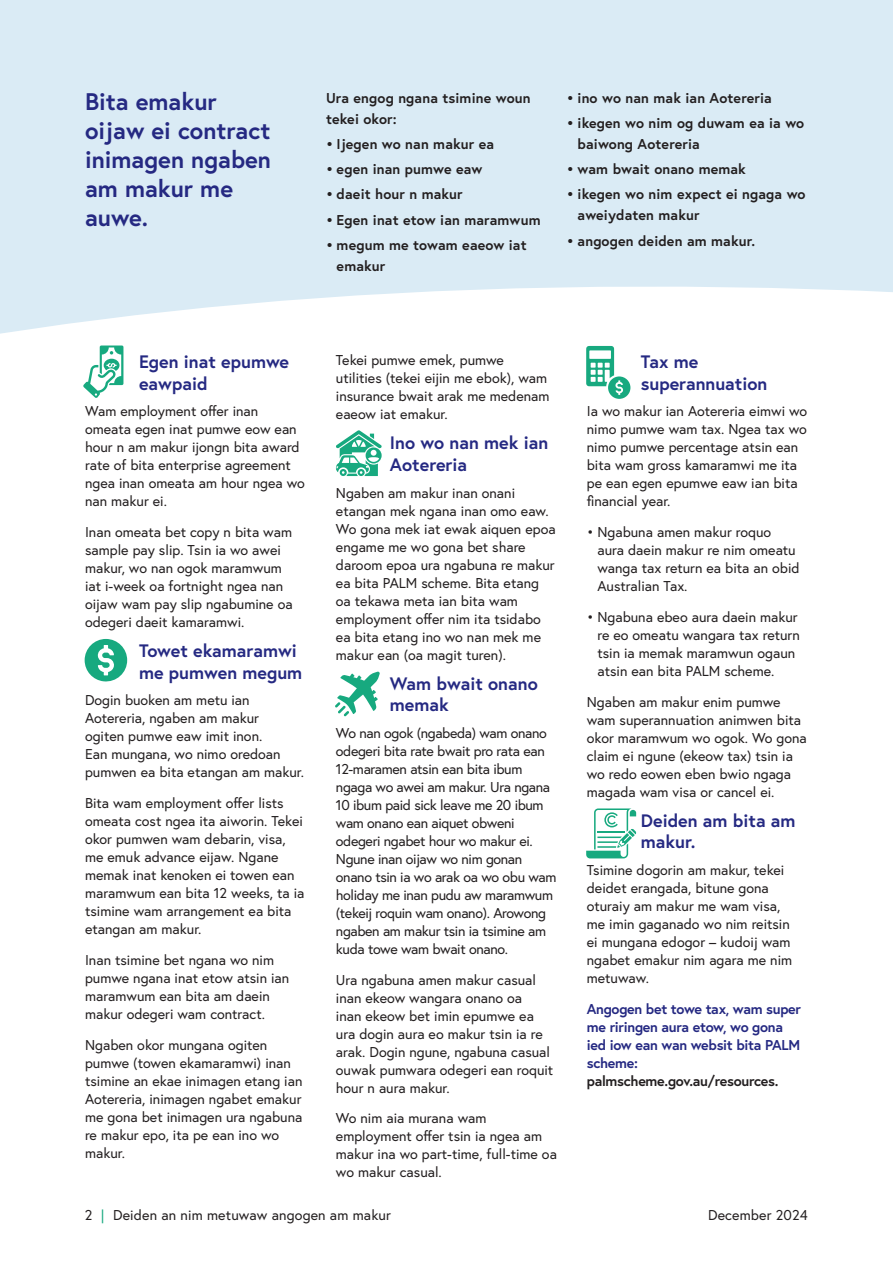
<style>
.page{position:relative;width:893px;height:1263px;background:#fff}
.page>*{position:absolute;margin:0;border:0;box-sizing:border-box;transform-origin:0 0}
.t1{font:700 24px/28.8px "Europa";color:#252982}
.t2{font:700 18px/21.6px "Europa";color:#252982}
.t3{font:14.25px/18px "Europa";color:#231f20}
.t4{font:14.25px/18px "Europa";letter-spacing:-.025em;color:#231f20}
.t5{font:700 14.25px/21px "Europa";letter-spacing:.01em;color:#231f20}
.t6{font:700 14.25px/18px "Europa";letter-spacing:-.02em;color:#252982}
.t7{font:700 14.25px "Europa";letter-spacing:-.02em;color:#231f20}
.s1{color:#17a97f}
</style>
<div class="page">
<svg style="left:0;top:0;width:892px;height:334px;fill:#daebf5"></svg>
<svg style="left:83px;top:345px;width:40px;height:53px"></svg>
<svg style="left:85px;top:639px;width:42px;height:43px"></svg>
<svg style="left:336px;top:430px;width:46px;height:46px"></svg>
<svg style="left:335px;top:671px;width:45px;height:45px"></svg>
<svg style="left:586px;top:346px;width:44px;height:53px"></svg>
<svg style="left:586px;top:808px;width:50px;height:50px"></svg>
<h2 class="t1" style="left:85px;top:87px;width:187px">Bita emakur oijaw ei contract inimagen ngaben am makur me auwe.</h2>
<p class="t5" style="left:326px;top:87px;width:206px">Ura engog ngana tsimine woun tekei okor:</p>
<p class="t5" style="left:326px;top:133px;width:170px">• Ijegen wo nan makur ea</p>
<p class="t5" style="left:326px;top:158px;width:158px">• egen inan pumwe eaw</p>
<p class="t5" style="left:326px;top:184px;width:138px">• daeit hour n makur</p>
<p class="t5" style="left:326px;top:209px;width:216px">• Egen inat etow ian maramwum</p>
<p class="t5" style="left:337px;top:234px;width:192px;text-indent:-11px">• megum me towam eaeow iat emakur</p>
<p class="t5" style="left:567px;top:87px;width:206px">• ino wo nan mak ian Aotereria</p>
<p class="t5" style="left:578px;top:112px;width:228px;text-indent:-11px">• ikegen wo nim og duwam ea ia wo baiwong Aotereria</p>
<p class="t5" style="left:567px;top:158px;width:180px">• wam bwait onano memak</p>
<p class="t5" style="left:578px;top:184px;width:229px;text-indent:-11px">• ikegen wo nim expect ei ngaga wo aweiydaten makur</p>
<p class="t5" style="left:567px;top:230px;width:190px">• angogen deiden am makur.</p>
<h3 class="t2" style="left:139px;top:351px;width:152px">Egen inat epumwe eawpaid</h3>
<p class="t3" style="left:85px;top:402px;width:221px">Wam employment offer inan omeata egen inat pumwe eow ean hour n am makur ijongn bita award rate of bita enterprise agreement ngea inan omeata am hour ngea wo nan makur ei.</p>
<p class="t3" style="left:85px;top:523px;width:209px">Inan omeata bet copy n bita wam sample pay slip. Tsin ia wo awei makur, wo nan ogok maramwum iat i-week oa fortnight ngea nan oijaw wam pay slip ngabumine oa odegeri daeit kamaramwi.</p>
<h3 class="t2" style="left:139px;top:640px;width:165px">Towet ekamaramwi me pumwen megum</h3>
<p class="t3" style="left:85px;top:691px;width:220px">Dogin buoken am metu ian<br>Aotereria, ngaben am makur<br>ogiten pumwe eaw imit inon.<br>Ean mungana, wo nimo oredoan pumwen ea bita etangan am makur.</p>
<p class="t3" style="left:85px;top:794px;width:221px">Bita wam employment offer lists omeata cost ngea ita aiworin. Tekei okor pumwen wam debarin, visa, me emuk advance eijaw. Ngane memak inat kenoken ei towen ean maramwum ean bita 12 weeks, ta ia tsimine wam arrangement ea bita etangan am makur.</p>
<p class="t3" style="left:85px;top:951px;width:206px">Inan tsimine bet ngana wo nim pumwe ngana inat etow atsin ian maramwum ean bita am daein makur odegeri wam contract.</p>
<p class="t3" style="left:85px;top:1035px;width:219px">Ngaben okor mungana ogiten pumwe (towen ekamaramwi) inan tsimine an ekae inimagen etang ian<br>Aotereria, inimagen ngabet emakur me gona bet inimagen ura ngabuna re makur epo, ita pe ean ino wo makur.</p>
<p class="t3" style="left:336px;top:351px;width:215px">Tekei pumwe emek, pumwe utilities (tekei eijin me ebok), wam insurance bwait arak me medenam eaeow iat emakur.</p>
<h3 class="t2" style="left:390px;top:432px;width:160px">Ino wo nan mek ian<br>Aotereria</h3>
<p class="t3" style="left:336px;top:483px;width:221px">Ngaben am makur inan onani etangan mek ngana inan omo eaw.<br>Wo gona mek iat ewak aiquen epoa engame me wo gona bet share daroom epoa ura ngabuna re makur ea bita PALM scheme. Bita etang oa tekawa meta ian bita wam employment offer nim ita tsidabo ea bita etang ino wo nan mek me makur ean (oa magit turen).</p>
<h3 class="t2" style="left:390px;top:672px;width:149px">Wam bwait onano memak</h3>
<p class="t4" style="left:336px;top:723px;width:222px">Wo nan ogok (ngabeda) wam onano odegeri bita rate bwait pro rata ean<br>12-maramen atsin ean bita ibum ngaga wo awei am makur. Ura ngana<br>10 ibum paid sick leave me 20 ibum wam onano ean aiquet obweni odegeri ngabet hour wo makur ei.<br>Ngune inan oijaw wo nim gonan onano tsin ia wo arak oa wo obu wam holiday me inan pudu aw maramwum (tekeij roquin wam onano). Arowong ngaben am makur tsin ia tsimine am kuda towe wam bwait onano.</p>
<p class="t3" style="left:336px;top:970px;width:219px">Ura ngabuna amen makur casual inan ekeow wangara onano oa<br>inan ekeow bet imin epumwe ea ura dogin aura eo makur tsin ia re arak. Dogin ngune, ngabuna casual ouwak pumwara odegeri ean roquit hour n aura makur.</p>
<p class="t3" style="left:336px;top:1109px;width:223px">Wo nim aia murana wam employment offer tsin ia ngea am makur ina wo part-time, full-time oa wo makur casual.</p>
<h3 class="t2" style="left:641px;top:351px;width:128px">Tax me superannuation</h3>
<p class="t3" style="left:587px;top:402px;width:222px">Ia wo makur ian Aotereria eimwi wo nimo pumwe wam tax. Ngea tax wo nimo pumwe percentage atsin ean bita wam gross kamaramwi me ita pe ean egen epumwe eaw ian bita financial year.</p>
<p class="t3" style="left:597px;top:523px;width:204px;text-indent:-11px">• Ngabuna amen makur roquo aura daein makur re nim omeatu wanga tax return ea bita an obid<br>Australian Tax.</p>
<p class="t3" style="left:597px;top:608px;width:204px;text-indent:-11px">• Ngabuna ebeo aura daein makur re eo omeatu wangara tax return tsin ia memak maramwun ogaun atsin ean bita PALM scheme.</p>
<p class="t3" style="left:587px;top:692px;width:222px">Ngaben am makur enim pumwe wam superannuation animwen bita okor maramwum wo ogok. Wo gona claim ei ngune (ekeow tax) tsin ia wo redo eowen eben bwio ngaga magada wam visa or cancel ei.</p>
<h3 class="t2" style="left:641px;top:809px;width:156px">Deiden am bita am makur.</h3>
<p class="t3" style="left:587px;top:861px;width:207px">Tsimine dogorin am makur, tekei deidet erangada, bitune gona oturaiy am makur me wam visa, me imin gaganado wo nim reitsin ei mungana edogor – kudoij wam ngabet emakur nim agara me nim metuwaw.</p>
<p class="t6" style="left:587px;top:999px;width:216px">Angogen bet towe tax, wam super me riringen aura etow, wo gona ied iow ean wan websit bita PALM scheme:</p>
<p class="t7" style="left:587px;top:1071px;width:193px">palmscheme.gov.au/resources.</p>
<p class="t3" style="left:85px;top:1205px;width:308px">2 <span class="s1">|</span> Deiden an nim metuwaw angogen am makur</p>
<p class="t3" style="left:708px;top:1205px;width:101px">December 2024</p>
</div>
